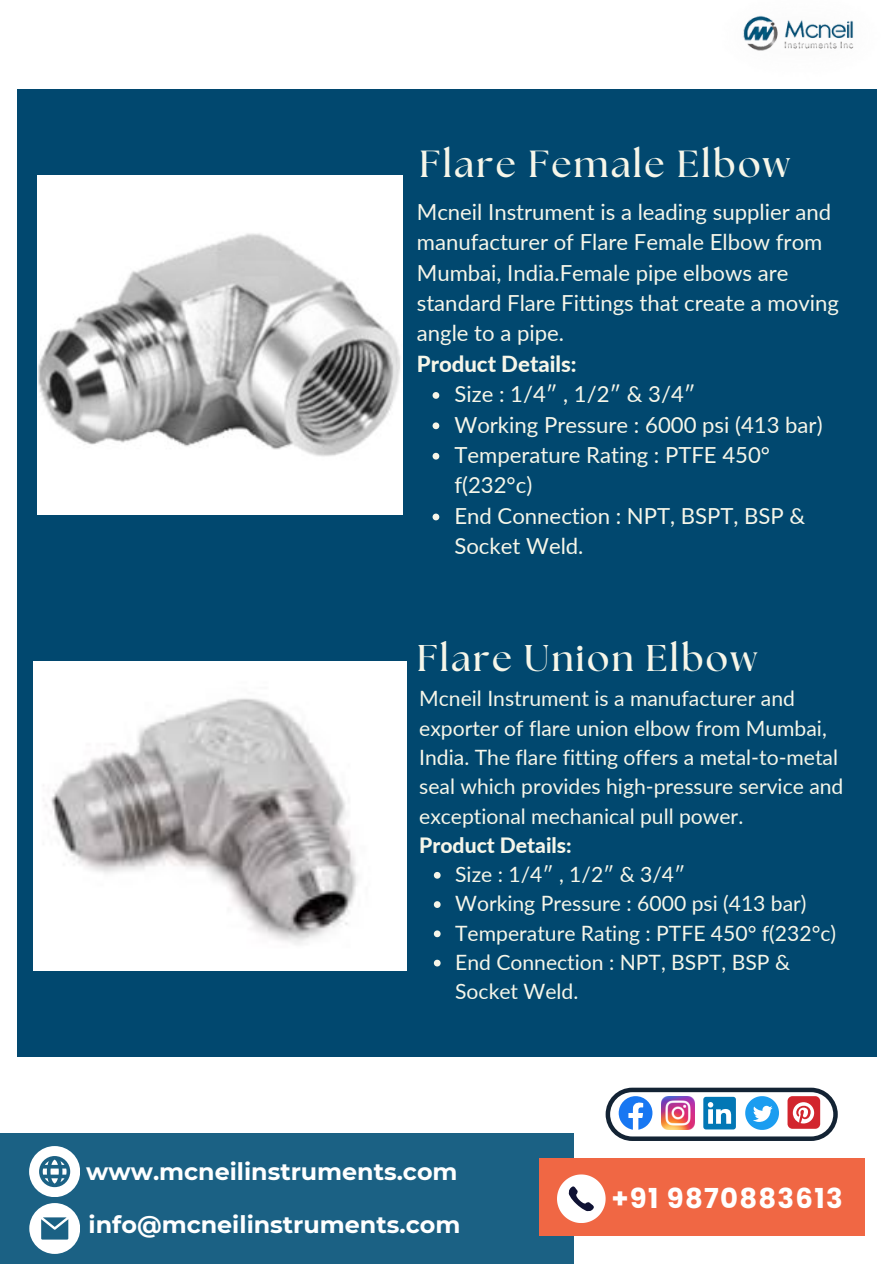
<style>
.page{position:relative;width:894px;height:1264px;background:#fff}
.page>*{position:absolute;margin:0;border:0;box-sizing:border-box;transform-origin:0 0}
.t1{font:700 37.65px "The Seasons";letter-spacing:.06em;color:#f6f6e9}
.t2{font:700 37.2px "The Seasons";letter-spacing:.06em;color:#f6f6e9}
.t3{font:700 27.45px "Poppins";letter-spacing:.045em;color:#fff}
.t4{font:700 23.85px "Montserrat";color:#fff}
.t5{font:22.05px/30.3px "Lato";color:#f6f6e9}
.t6{font:21.15px/29.2px "Lato";color:#f6f6e9}
.t7{font:800 21.15px "Lato";color:#f6f6e9}
.s1{font-weight:800}
</style>
<div class="page">
<div style="left:17px;top:89px;width:859px;height:967px;background:#01486f"></div>
<img style="left:37px;top:175px;width:365px;height:339px">
<div style="left:0;top:1133px;width:574px;height:130px;background:#1b6184"></div>
<div style="left:539px;top:1158px;width:325px;height:78px;background:#f06744"></div>
<svg style="left:557px;top:1174px;width:48px;height:48px"></svg>
<svg style="left:29px;top:1146px;width:51px;height:50px"></svg>
<svg style="left:29px;top:1203px;width:51px;height:50px"></svg>
<svg style="left:605px;top:1087px;width:232px;height:53px"></svg>
<img style="left:33px;top:661px;width:373px;height:309px">
<img style="left:743px;top:15px;width:111px;height:36px">
<svg style="left:432px;top:392px;width:7px;height:7px"></svg>
<svg style="left:432px;top:422px;width:7px;height:7px"></svg>
<svg style="left:432px;top:453px;width:7px;height:6px"></svg>
<svg style="left:432px;top:513px;width:7px;height:7px"></svg>
<svg style="left:434px;top:871px;width:6px;height:7px"></svg>
<svg style="left:434px;top:901px;width:6px;height:6px"></svg>
<svg style="left:434px;top:930px;width:6px;height:7px"></svg>
<svg style="left:434px;top:959px;width:6px;height:7px"></svg>
<h1 class="t1" style="left:419px;top:147px;width:372px">Flare Female Elbow</h1>
<h4 class="t5" style="left:416px;top:196px;width:423px">Mcneil Instrument is a leading supplier and manufacturer of Flare Female Elbow from Mumbai, India.Female pipe elbows are standard Flare Fittings that create a moving angle to a pipe.<br><span class="s1">Product Details:</span></h4>
<p class="t5" style="left:454px;top:378px;width:239px">Size : 1/4″ , 1/2″ &amp; 3/4″</p>
<p class="t5" style="left:454px;top:409px;width:369px">Working Pressure : 6000 psi (413 bar)</p>
<p class="t5" style="left:454px;top:439px;width:317px">Temperature Rating : PTFE 450° f(232°c)</p>
<p class="t5" style="left:454px;top:500px;width:352px">End Connection : NPT, BSPT, BSP &amp;<br>Socket Weld.</p>
<p class="t2" style="left:416px;top:641px;width:341px">Flare Union Elbow</p>
<h1 class="t6" style="left:419px;top:683px;width:425px">Mcneil Instrument is a manufacturer and exporter of flare union elbow from Mumbai, India. The flare fitting offers a metal-to-metal seal which provides high-pressure service and exceptional mechanical pull power.</h1>
<p class="t7" style="left:419px;top:831px;width:154px">Product Details:</p>
<p class="t6" style="left:455px;top:859px;width:228px">Size : 1/4″ , 1/2″ &amp; 3/4″</p>
<p class="t6" style="left:455px;top:888px;width:353px">Working Pressure : 6000 psi (413 bar)</p>
<p class="t6" style="left:455px;top:917px;width:382px">Temperature Rating : PTFE 450° f(232°c)</p>
<p class="t6" style="left:455px;top:947px;width:336px">End Connection : NPT, BSPT, BSP &amp;<br>Socket Weld.</p>
<p class="t4" style="left:86px;top:1156px;width:373px">www.mcneilinstruments.com</p>
<p class="t4" style="left:89px;top:1209px;width:373px">info@mcneilinstruments.com</p>
<p class="t3" style="left:611px;top:1179px;width:233px">+91 9870883613</p>
</div>
